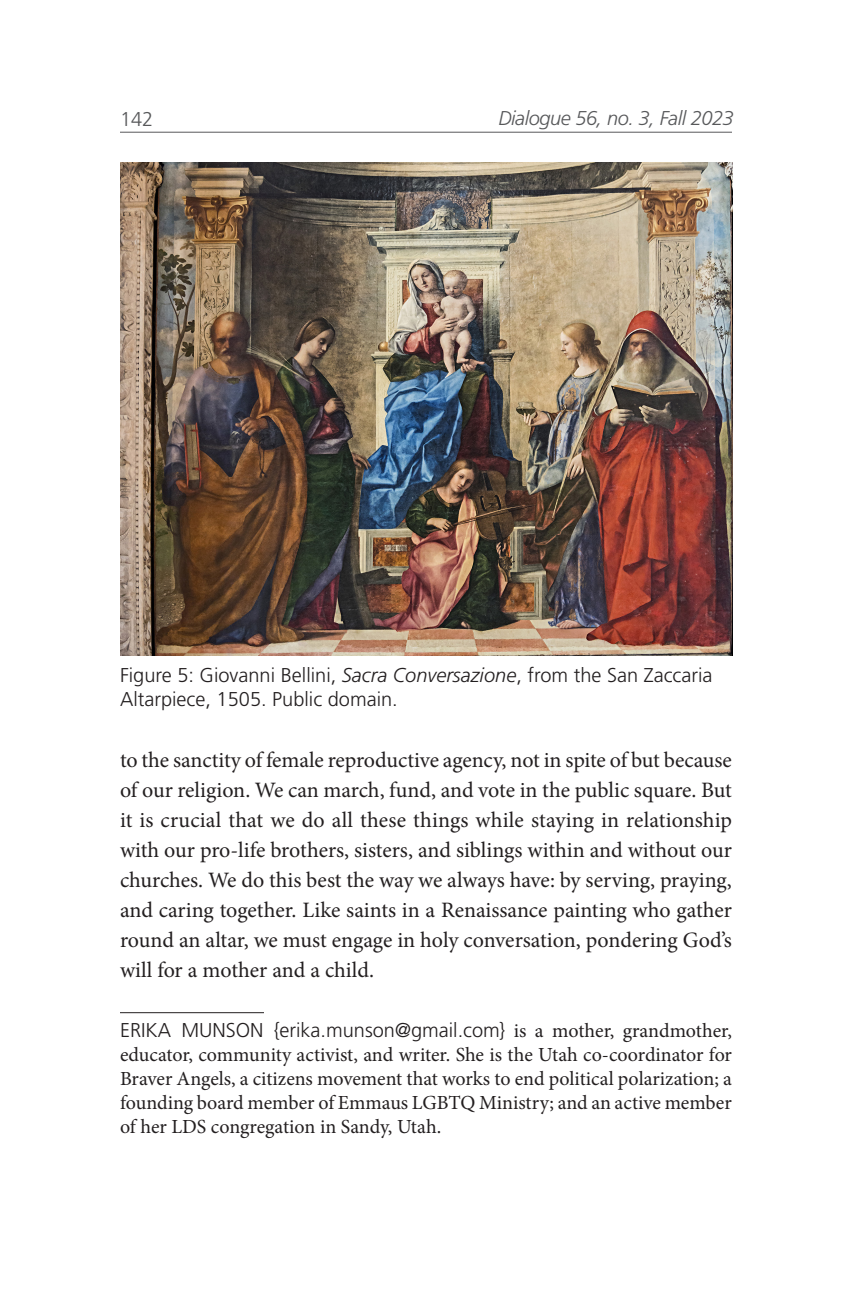
<style>
.page{position:relative;width:864px;height:1296px;background:#fff}
.page>*{position:absolute;margin:0;border:0;box-sizing:border-box;transform-origin:0 0}
.TXT_flush{font:22px/30px "Minion Pro";color:#231f20;text-align:justify}
.AU_bio_rule{font:20px/24px "Minion Pro";color:#231f20;text-align:justify}
.CAP{font:300 20px/24px "Frutiger LT Std";color:#231f20}
.t1{font:italic 300 20px "Frutiger LT Std";letter-spacing:-.02em;color:#57585a}
.t2{font:300 20px "Frutiger LT Std";color:#57585a}
.s1{font-style:italic}
.s2{font-family:"Frutiger LT Std";font-weight:300}
</style>
<div class="page">
<hr style="left:120px;top:132px;width:612px;height:1px;background:#57585a">
<hr style="left:120px;top:1012px;width:144px;height:1px;background:#231f20">
<img style="left:120px;top:162px;width:612px;height:493px">
<p class="t2" style="left:120px;top:108px;width:35px">142</p>
<p class="t1" style="left:498px;top:107px;width:237px">Dialogue 56, no. 3, Fall 2023</p>
<p class="CAP" style="left:120px;top:664px;width:594px">Figure 5: Giovanni Bellini, <span class="s1">Sacra Conversazione</span>, from the San Zaccaria<br>Altarpiece, 1505. Public domain.</p>
<p class="TXT_flush" style="left:120px;top:745px;width:614px">to the sanctity of female reproductive agency, not in spite of but because of our religion. We can march, fund, and vote in the public square. But it is crucial that we do all these things while staying in relationship with our pro-life brothers, sisters, and siblings within and without our churches. We do this best the way we always have: by serving, praying, and caring together. Like saints in a Renaissance painting who gather round an altar, we must engage in holy conversation, pondering God’s will for a mother and a child.</p>
<p class="AU_bio_rule" style="left:120px;top:1019px;width:614px"><span class="s2">ERIKA MUNSON {erika.munson@gmail.com}</span> is a mother, grandmother, educator, community activist, and writer. She is the Utah co-coordinator for Braver Angels, a citizens movement that works to end political polarization; a founding board member of Emmaus LGBTQ Ministry; and an active member of her LDS congregation in Sandy, Utah.</p>
</div>
